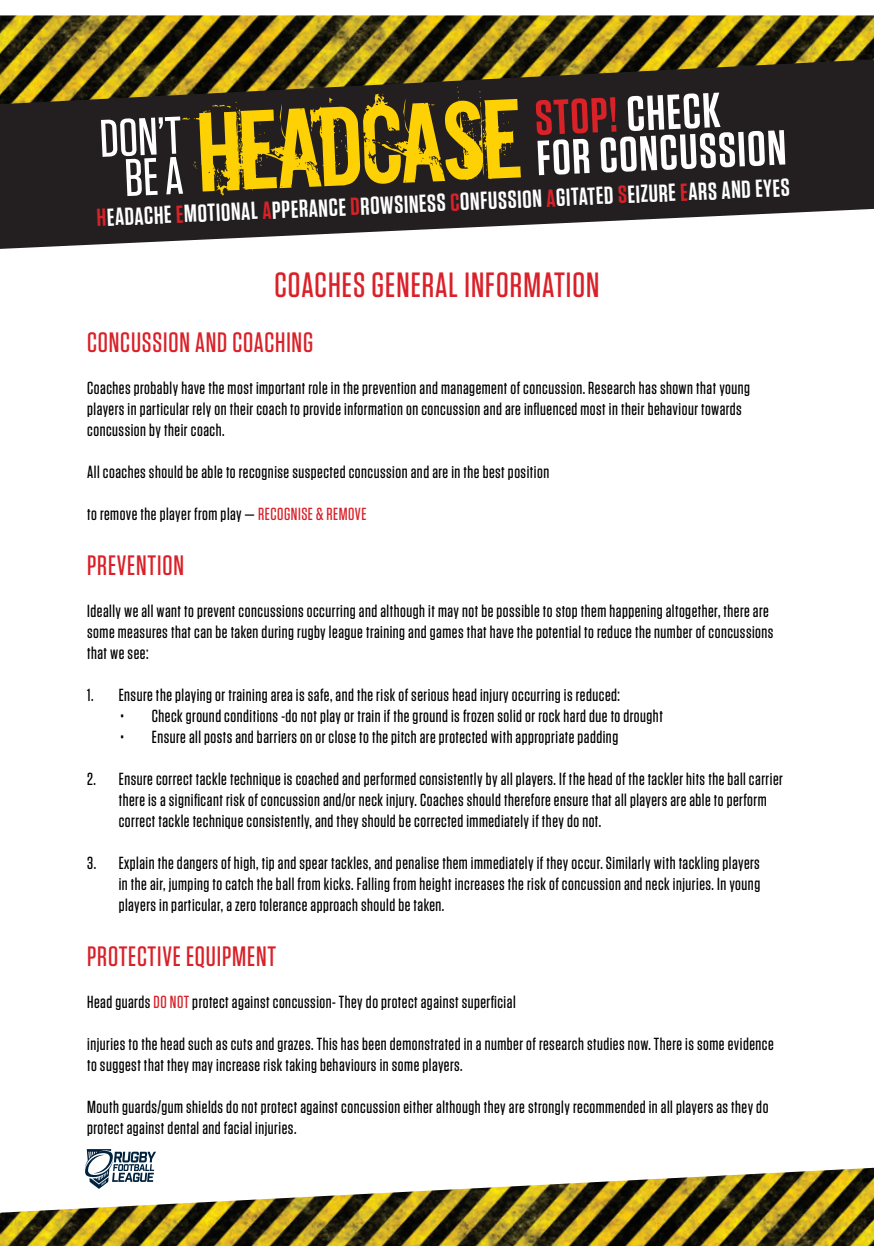
<style>
.page{position:relative;width:874px;height:1246px;background:#fff}
.page>*{position:absolute;margin:0;border:0;box-sizing:border-box;transform-origin:0 0}
.t1{font:106.92px "Downcome";color:#fed105}
.t2{font:500 52.68px/40.2px "Tungsten";color:#fff;text-align:center}
.t3{font:600 49.18px/40.9px "Tungsten";color:#fff}
.t4{font:500 35px "Tungsten";letter-spacing:.03em;color:#d92129}
.t5{font:500 28px "Tungsten";letter-spacing:.03em;color:#d92129}
.t6{font:600 24.68px "Tungsten";color:#fff}
.t7{font:500 17.5px/21px "Tungsten";letter-spacing:.03em;color:#000001}
.s1{color:#d92128}
.s2{color:#d92129}
</style>
<div class="page">
<svg style="left:0;top:104px;width:873px;height:145px;background:#413e3e"></svg>
<img style="left:0;top:15px;width:873px;height:89px">
<img style="left:0;top:1167px;width:873px;height:78px">
<svg style="left:85px;top:1149px;width:71px;height:39px"></svg>
<h1 class="t1" style="left:191px;top:81px;width:330px;rotate:-3deg">HEADCASE</h1>
<h3 class="t3" style="left:533px;top:99px;width:251px;rotate:-3deg"><span class="s1">STOP!</span> CHECK<br>FOR CONCUSSION</h3>
<h3 class="t6" style="left:96px;top:207px;width:592px;rotate:-3deg"><span class="s1">H</span>EADACHE <span class="s1">E</span>MOTIONAL <span class="s1">A</span>PPERANCE <span class="s1">D</span>ROWSINESS <span class="s1">C</span>ONFUSSION <span class="s1">A</span>GITATED <span class="s1">S</span>EIZURE <span class="s1">E</span></h3>
<h3 class="t6" style="left:687px;top:179px;width:103px;rotate:-3deg">SEYEDNASRA</h3>
<h2 class="t2" style="left:98px;top:120px;width:83px;rotate:-3deg">DON’T<br>BE A</h2>
<h3 class="t4" style="left:274px;top:267px;width:326px">COACHESGENERAL INFORMATION</h3>
<h3 class="t5" style="left:87px;top:327px;width:227px">CONCUSSIONAND COACHING</h3>
<p class="t7" style="left:87px;top:377px;width:664px">Coaches probably have the most important role in the prevention and management of concussion. Research has shown that young players in particular rely on their coach to provide information on concussion and are influenced most in their behaviour towards concussion by their coach.</p>
<p class="t7" style="left:87px;top:461px;width:463px">All coaches should be able to recognise suspected concussion and are in the best position</p>
<p class="t7" style="left:87px;top:503px;width:281px">to remove the player from play — <span class="s2">RECOGNISE &amp; REMOVE</span></p>
<h3 class="t5" style="left:87px;top:550px;width:98px">PREVENTION</h3>
<p class="t7" style="left:87px;top:600px;width:687px">Ideally we all want to prevent concussions occurring and although it may not be possible to stop them happening altogether, there are some measures that can be taken during rugby league training and games that have the potential to reduce the number of concussions that we see:</p>
<p class="t7" style="left:87px;top:684px;width:534px">1. Ensure the playing or training area is safe, and the risk of serious head injury occurring is reduced:</p>
<p class="t7" style="left:120px;top:705px;width:544px">• Check ground conditions -do not play or train if the ground is frozen solid or rock hard due to drought</p>
<p class="t7" style="left:120px;top:726px;width:499px">• Ensure all posts and barriers on or close to the pitch are protected with appropriate padding</p>
<p class="t7" style="left:119px;top:768px;width:665px;text-indent:-31px">2. Ensure correct tackle technique is coached and performed consistently by all players. If the head of the tackler hits the ball carrier there is a significant risk of concussion and/or neck injury. Coaches should therefore ensure that all players are able to perform correct tackle technique consistently, and they should be corrected immediately if they do not.</p>
<p class="t7" style="left:119px;top:852px;width:642px;text-align:justify;text-indent:-32px">3. Explain the dangers of high, tip and spear tackles, and penalise them immediately if they occur. Similarly with tackling players in the air, jumping to catch the ball from kicks. Falling from height increases the risk of concussion and neck injuries. In young players in particular, a zero tolerance approach should be taken.</p>
<h3 class="t5" style="left:87px;top:941px;width:190px">PROTECTIVE EQUIPMENT</h3>
<p class="t7" style="left:87px;top:991px;width:430px">Head guards <span class="s2">DO NOT</span> protect against concussion- They do protect against superficial</p>
<p class="t7" style="left:87px;top:1033px;width:687px">injuries to the head such as cuts and grazes. This has been demonstrated in a number of research studies now. There is some evidence to suggest that they may increase risk taking behaviours in some players.</p>
<p class="t7" style="left:87px;top:1096px;width:682px">Mouth guards/gum shields do not protect against concussion either although they are strongly recommended in all players as they do protect against dental and facial injuries.</p>
</div>
